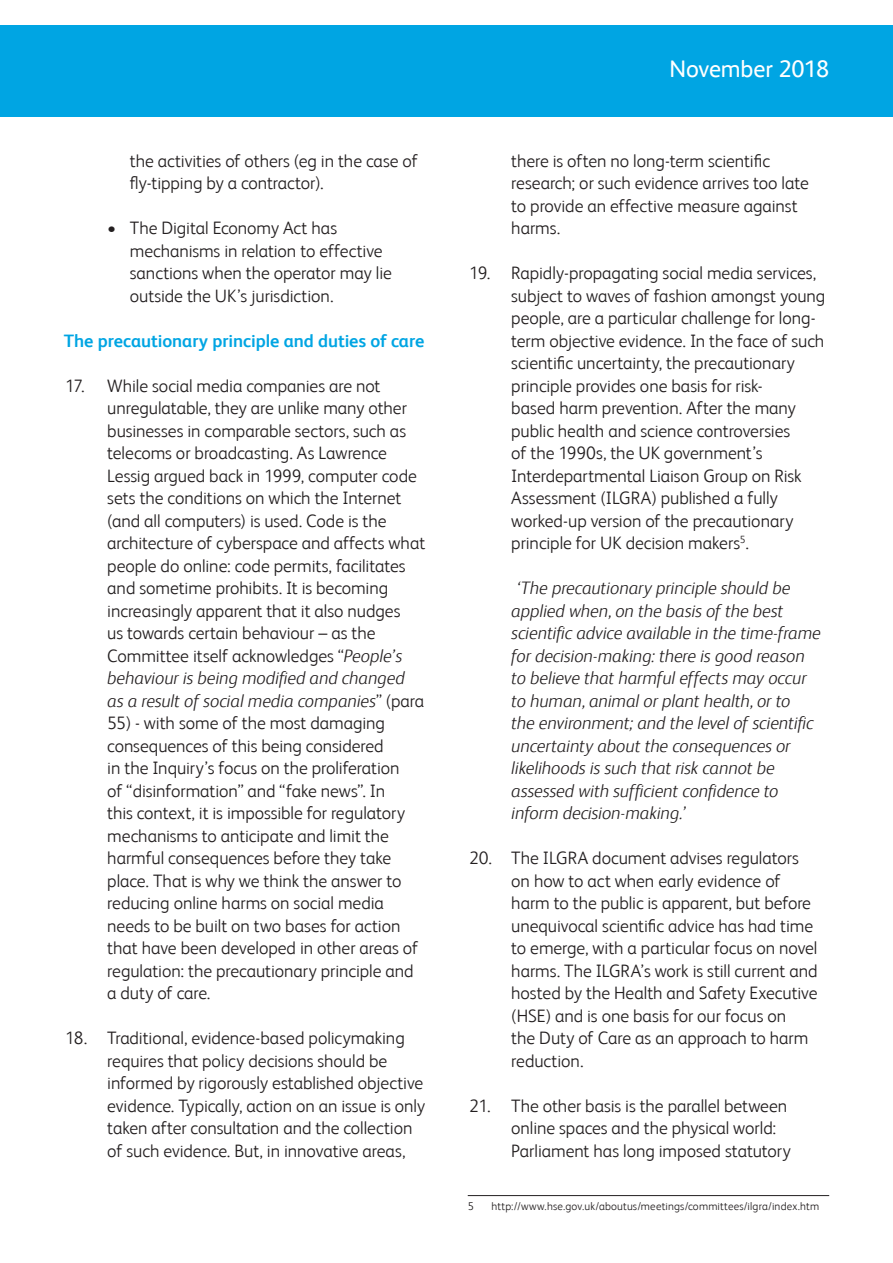
<style>
.page{position:relative;width:893px;height:1263px;background:#fff}
.page>*{position:absolute;margin:0;border:0;box-sizing:border-box;transform-origin:0 0}
._06_Bullets{font:24px "FS Albert";letter-spacing:-.01em;color:#fff}
._06_Bullets-2{font:300 18px/22.5px "FS Albert";letter-spacing:-.005em;color:#231f20}
._06_Bullets-3{font:italic 300 18px/22.5px "FS Albert";letter-spacing:-.005em;color:#231f20}
._05_Body_text{font:700 18px "FS Albert";letter-spacing:-.005em;color:#00a5e3}
._08_Footnote{font:300 11.25px "FS Albert";letter-spacing:.015em;color:#231f20}
.s1{font-style:italic}
</style>
<div class="page">
<div style="left:0;top:26px;width:893px;height:91px;background:#00a5e3"></div>
<hr style="left:468px;top:1195px;width:361px;height:1px;background:#231f20">
<p class="_06_Bullets-2" style="left:130px;top:149px;width:290px">the activities of others (eg in the case of fly-tipping by a contractor).</p>
<p class="_06_Bullets-2" style="left:130px;top:216px;width:264px;text-indent:-23px">• The Digital Economy Act has mechanisms in relation to effective sanctions when the operator may lie outside the UK’s jurisdiction.</p>
<p class="_05_Body_text" style="left:64px;top:330px;width:362px">The precautionary principle and duties of care</p>
<p class="_06_Bullets-2" style="left:107px;top:374px;width:319px;text-indent:-42px">17. While social media companies are not unregulatable, they are unlike many other businesses in comparable sectors, such as telecoms or broadcasting. As Lawrence Lessig argued back in 1999, computer code sets the conditions on which the Internet (and all computers) is used. Code is the architecture of cyberspace and affects what people do online: code permits, facilitates and sometime prohibits. It is becoming increasingly apparent that it also nudges<br>us towards certain behaviour – as the Committee itself acknowledges “<span class="s1">People’s behaviour is being modified and changed as a result of social media companies</span>” (para</p>
<p class="_06_Bullets-2" style="left:107px;top:711px;width:312px">55) - with some of the most damaging consequences of this being considered<br>in the Inquiry’s focus on the proliferation of “disinformation” and “fake news”. In<br>this context, it is impossible for regulatory mechanisms to anticipate and limit the harmful consequences before they take place. That is why we think the answer to reducing online harms on social media needs to be built on two bases for action that have been developed in other areas of regulation: the precautionary principle and a duty of care.</p>
<p class="_06_Bullets-2" style="left:107px;top:1026px;width:319px;text-indent:-42px">18. Traditional, evidence-based policymaking requires that policy decisions should be informed by rigorously established objective evidence. Typically, action on an issue is only taken after consultation and the collection of such evidence. But, in innovative areas,</p>
<p class="_06_Bullets" style="left:669px;top:55px;width:161px">November 2018</p>
<p class="_06_Bullets-2" style="left:511px;top:149px;width:299px">there is often no long-term scientific research; or such evidence arrives too late to provide an effective measure against harms.</p>
<p class="_06_Bullets-2" style="left:511px;top:261px;width:316px;text-indent:-42px">19. Rapidly-propagating social media services, subject to waves of fashion amongst young people, are a particular challenge for long&shy;term objective evidence. In the face of such scientific uncertainty, the precautionary principle provides one basis for risk-<br>based harm prevention. After the many public health and science controversies<br>of the 1990s, the UK government’s Interdepartmental Liaison Group on Risk Assessment (ILGRA) published a fully worked-up version of the precautionary principle for UK decision makers<sup>5</sup>.</p>
<p class="_06_Bullets-3" style="left:511px;top:577px;width:311px">‘The precautionary principle should be applied when, on the basis of the best scientific advice available in the time-frame for decision-making: there is good reason to believe that harmful effects may occur to human, animal or plant health, or to<br>the environment; and the level of scientific uncertainty about the consequences or likelihoods is such that risk cannot be assessed with sufficient confidence to inform decision-making.’</p>
<p class="_06_Bullets-2" style="left:511px;top:846px;width:308px;text-indent:-42px">20. The ILGRA document advises regulators on how to act when early evidence of harm to the public is apparent, but before unequivocal scientific advice has had time to emerge, with a particular focus on novel harms. The ILGRA’s work is still current and hosted by the Health and Safety Executive (HSE) and is one basis for our focus on<br>the Duty of Care as an approach to harm reduction.</p>
<p class="_06_Bullets-2" style="left:511px;top:1094px;width:281px;text-indent:-42px">21. The other basis is the parallel between online spaces and the physical world:<br>Parliament has long imposed statutory</p>
<p class="_08_Footnote" style="left:468px;top:1199px;width:8px">5</p>
<p class="_08_Footnote" style="left:491px;top:1199px;width:329px">http://www.hse.gov.uk/aboutus/meetings/committees/ilgra/index.htm</p>
</div>
